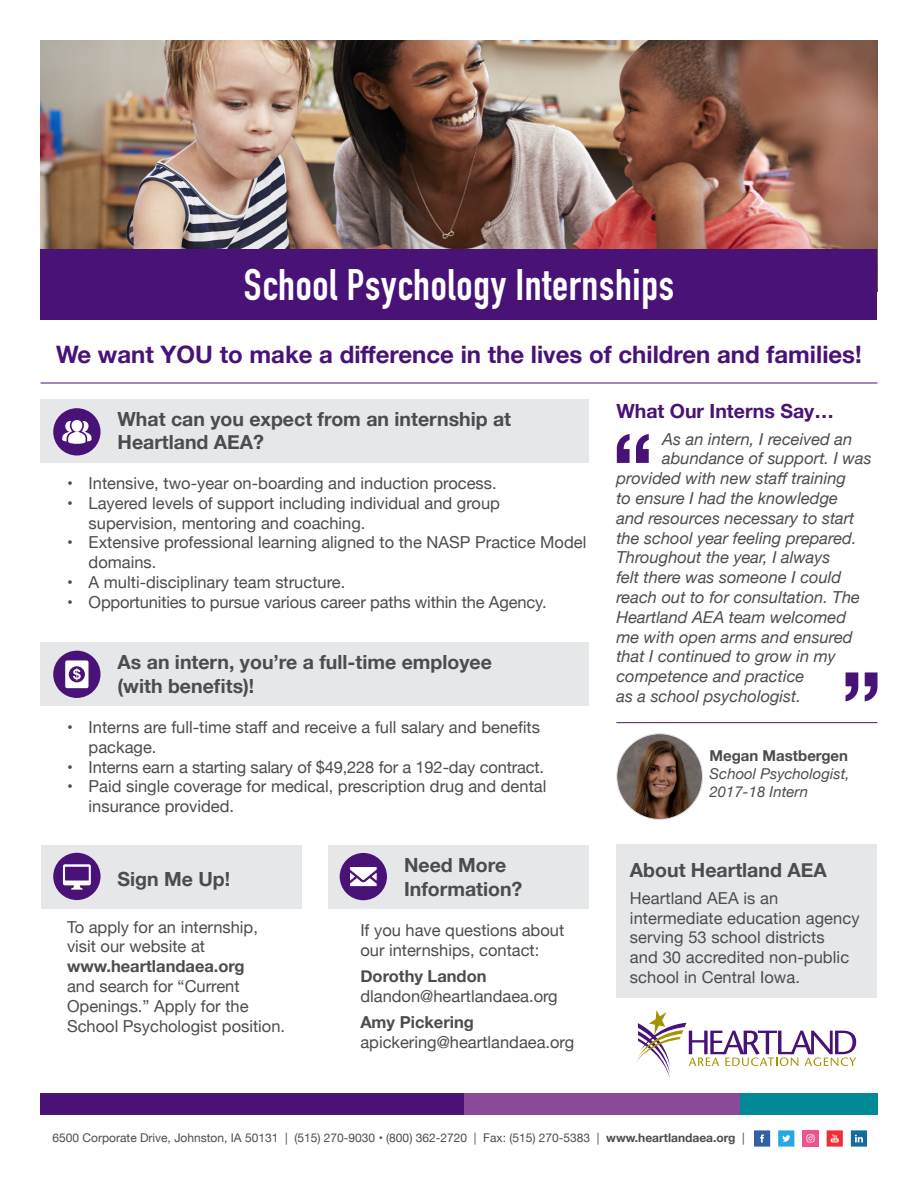
<style>
.page{position:relative;width:918px;height:1188px;background:#fff}
.page>*{position:absolute;margin:0;border:0;box-sizing:border-box;transform-origin:0 0}
.Flyer_Heading{font:700 43.5px "DIN Condensed";letter-spacing:.015em;color:#fff}
.t1{font:700 24px "Helvetica Neue";color:#491276}
.Subheading{font:700 19.5px/23.4px "Helvetica Neue";color:#4b4c4d}
.Intern_Heading{font:700 19.5px "Helvetica Neue";color:#491276}
.Intern_Heading-2{font:700 19.5px "Helvetica Neue";color:#4b4c4d}
.Body{font:16.5px/19.8px "Helvetica Neue";color:#4b4c4d}
.Italics{font:italic 16.5px "Helvetica Neue";color:#4b4c4d}
.t2{font:700 16.5px "Helvetica Neue";color:#4b4c4d}
.t3{font:italic 15px/18px "Helvetica Neue";color:#4b4c4d}
.t4{font:12px "Helvetica Neue";color:#4b4c4d}
.s1{font-weight:700}
.s2{font-weight:700;font-style:normal}
</style>
<div class="page">
<img style="left:41px;top:40px;width:836px;height:209px">
<div style="left:41px;top:249px;width:836px;height:71px;background:#491276"></div>
<svg style="left:635px;top:1010px;width:221px;height:69px"></svg>
<div style="left:40px;top:399px;width:550px;height:64px;background:#e6e7e9"></div>
<div style="left:40px;top:642px;width:550px;height:64px;background:#e6e7e9"></div>
<div style="left:41px;top:845px;width:261px;height:64px;background:#e6e7e9"></div>
<div style="left:328px;top:845px;width:262px;height:64px;background:#e6e7e9"></div>
<hr style="left:41px;top:383px;width:837px;height:1px;background:#491276">
<div style="left:802px;top:1130px;width:17px;height:17px;background:#ed538e"></div>
<svg style="left:807px;top:1134px;width:8px;height:8px"></svg>
<svg style="left:754px;top:1130px;width:16px;height:17px"></svg>
<svg style="left:778px;top:1130px;width:16px;height:17px"></svg>
<svg style="left:827px;top:1130px;width:16px;height:17px"></svg>
<svg style="left:851px;top:1130px;width:16px;height:17px"></svg>
<div style="left:616px;top:845px;width:261px;height:153px;background:#e6e7e9"></div>
<img style="left:617px;top:734px;width:85px;height:85px;border-radius:43px">
<hr style="left:616px;top:722px;width:261px;height:1px;background:#491276">
<svg style="left:617px;top:434px;width:32px;height:29px"></svg>
<svg style="left:846px;top:672px;width:32px;height:29px"></svg>
<div style="left:464px;top:1093px;width:276px;height:22px;background:#8b4999"></div>
<div style="left:41px;top:1093px;width:423px;height:22px;background:#491276"></div>
<div style="left:740px;top:1093px;width:138px;height:22px;background:#008996"></div>
<div style="left:53px;top:408px;width:48px;height:47px;background:#491276;border-radius:50%"></div>
<svg style="left:62px;top:421px;width:30px;height:23px"></svg>
<div style="left:53px;top:651px;width:47px;height:47px;background:#491276;border-radius:50%"></div>
<div style="left:65px;top:660px;width:24px;height:28px;background:#fff;border-radius:2px"></div>
<svg style="left:69px;top:666px;width:16px;height:16px"></svg>
<svg style="left:73px;top:668px;width:8px;height:13px"></svg>
<div style="left:53px;top:853px;width:48px;height:47px;background:#491276;border-radius:50%"></div>
<svg style="left:63px;top:864px;width:28px;height:26px"></svg>
<div style="left:340px;top:853px;width:47px;height:47px;background:#491276;border-radius:50%"></div>
<svg style="left:350px;top:867px;width:28px;height:20px"></svg>
<h1 class="Flyer_Heading" style="left:244px;top:255px;width:432px">School Psychology Internships</h1>
<h2 class="t1" style="left:56px;top:335px;width:807px">We want YOU to make a difference in the lives of children and families!</h2>
<h3 class="Subheading" style="left:118px;top:408px;width:395px">What can you expect from an internship at<br>Heartland AEA?</h3>
<p class="Body" style="left:67px;top:474px;width:431px">• Intensive, two-year on-boarding and induction process.</p>
<p class="Body" style="left:89px;top:494px;width:413px;text-indent:-22px">• Layered levels of support including individual and group supervision, mentoring and coaching.</p>
<p class="Body" style="left:89px;top:534px;width:499px;text-indent:-22px">• Extensive professional learning aligned to the NASP Practice Model domains.</p>
<p class="Body" style="left:67px;top:573px;width:280px">• A multi-disciplinary team structure.</p>
<p class="Body" style="left:67px;top:593px;width:481px">• Opportunities to pursue various career paths within the Agency.</p>
<h3 class="Subheading" style="left:118px;top:651px;width:376px">As an intern, you’re a full-time employee (with benefits)!</h3>
<p class="Body" style="left:89px;top:718px;width:453px;text-indent:-22px">• Interns are full-time staff and receive a full salary and benefits package.</p>
<p class="Body" style="left:67px;top:758px;width:479px">• Interns earn a starting salary of $49,228 for a 192-day contract.</p>
<p class="Body" style="left:89px;top:778px;width:459px;text-indent:-22px">• Paid single coverage for medical, prescription drug and dental insurance provided.</p>
<h3 class="Subheading" style="left:118px;top:868px;width:114px">Sign Me Up!</h3>
<p class="Body" style="left:67px;top:918px;width:220px">To apply for an internship, visit our website at <span class="s1">www.heartlandaea.org<br></span>and search for “Current<br>Openings.” Apply for the<br>School Psychologist position.</p>
<h3 class="Subheading" style="left:404px;top:854px;width:120px">Need More<br>Information?</h3>
<p class="Body" style="left:360px;top:921px;width:205px">If you have questions about our internships, contact:</p>
<p class="t2" style="left:360px;top:963px;width:128px">Dorothy Landon</p>
<p class="Body" style="left:360px;top:987px;width:199px">dlandon@heartlandaea.org</p>
<p class="t2" style="left:360px;top:1010px;width:115px">Amy Pickering</p>
<p class="Body" style="left:360px;top:1033px;width:215px">apickering@heartlandaea.org</p>
<h3 class="Intern_Heading" style="left:616px;top:396px;width:219px">What Our Interns Say…</h3>
<p class="Italics" style="left:662px;top:427px;width:192px">As an intern, I received an</p>
<p class="Italics" style="left:662px;top:447px;width:211px">abundance of support. I was</p>
<p class="Italics" style="left:616px;top:467px;width:231px">provided with new staff training</p>
<p class="Italics" style="left:616px;top:486px;width:223px">to ensure I had the knowledge</p>
<p class="Italics" style="left:616px;top:506px;width:240px">and resources necessary to start</p>
<p class="Italics" style="left:616px;top:526px;width:242px">the school year feeling prepared.</p>
<p class="Italics" style="left:616px;top:546px;width:215px">Throughout the year, I always</p>
<p class="Italics" style="left:616px;top:566px;width:226px">felt there was someone I could</p>
<p class="Italics" style="left:616px;top:585px;width:245px">reach out to for consultation. The</p>
<p class="Italics" style="left:616px;top:605px;width:231px">Heartland AEA team welcomed</p>
<p class="Italics" style="left:616px;top:625px;width:238px">me with open arms and ensured</p>
<p class="Italics" style="left:616px;top:645px;width:221px">that I continued to grow in my</p>
<p class="Italics" style="left:616px;top:665px;width:189px">competence and practice</p>
<p class="Italics" style="left:616px;top:684px;width:186px">as a school psychologist.</p>
<p class="t3" style="left:710px;top:747px;width:141px"><span class="s2">Megan Mastbergen<br></span>School Psychologist,</p>
<p class="t3" style="left:710px;top:783px;width:100px">2017-18 Intern</p>
<h3 class="Intern_Heading-2" style="left:630px;top:855px;width:198px">About Heartland AEA</h3>
<p class="Body" style="left:630px;top:889px;width:231px">Heartland AEA is an intermediate education agency serving 53 school districts<br>and 30 accredited non-public school in Central Iowa.</p>
<p class="t4" style="left:53px;top:1129px;width:694px">6500 Corporate Drive, Johnston, IA 50131 | (515) 270-9030 • (800) 362-2720 | Fax: (515) 270-5383 | <span class="s1">www.heartlandaea.org</span> |</p>
</div>
